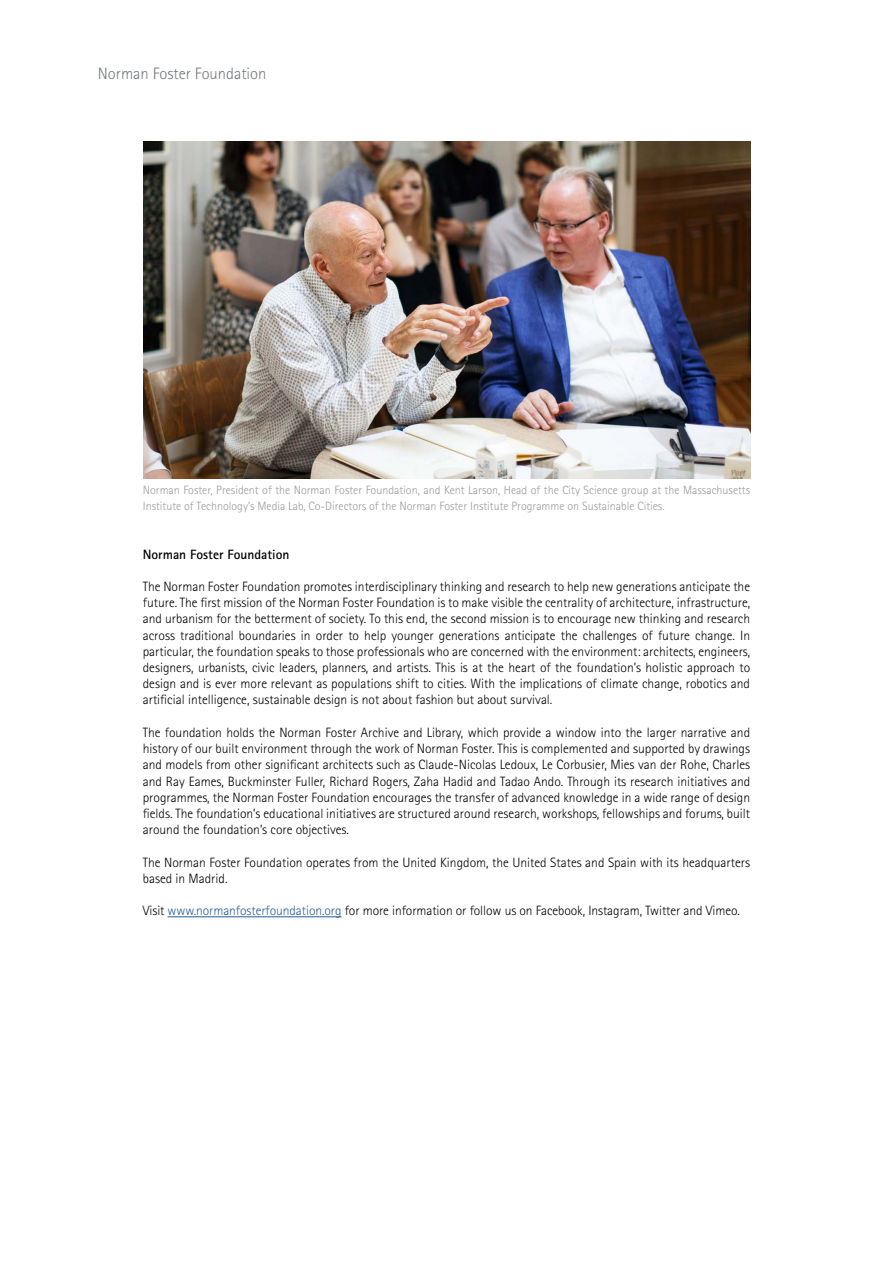
<style>
.page{position:relative;width:893px;height:1263px;background:#fff}
.page>*{position:absolute;margin:0;border:0;box-sizing:border-box;transform-origin:0 0}
.t1{font:300 16.5px "Rotis Sans Serif Std";color:#74777b}
.t2{font:300 13.5px/16.2px "Rotis Sans Serif Std";color:#000;text-align:justify}
.t3{font:700 13.5px "Rotis Sans Serif Std";color:#000}
.t4{font:300 12px/16.2px "Rotis Sans Serif Std";color:#9b9a9a}
.s1{color:#275b9b}
</style>
<div class="page">
<hr style="left:168px;top:916px;width:174px;height:1px;background:#275b9b">
<img style="left:143px;top:142px;width:607px;height:336px">
<p class="t1" style="left:98px;top:64px;width:170px">Norman Foster Foundation</p>
<p class="t4" style="left:143px;top:482px;width:609px">Norman Foster, President of the Norman Foster Foundation, and Kent Larson, Head of the City Science group at the Massachusetts<br>Institute of Technology’s Media Lab, Co-Directors of the Norman Foster Institute Programme on Sustainable Cities.</p>
<p class="t3" style="left:143px;top:545px;width:148px">Norman Foster Foundation</p>
<p class="t2" style="left:143px;top:578px;width:609px">The Norman Foster Foundation promotes interdisciplinary thinking and research to help new generations anticipate the future. The first mission of the Norman Foster Foundation is to make visible the centrality of architecture, infrastructure, and urbanism for the betterment of society. To this end, the second mission is to encourage new thinking and research across traditional boundaries in order to help younger generations anticipate the challenges of future change. In particular, the foundation speaks to those professionals who are concerned with the environment: architects, engineers, designers, urbanists, civic leaders, planners, and artists. This is at the heart of the foundation’s holistic approach to design and is ever more relevant as populations shift to cities. With the implications of climate change, robotics and artificial intelligence, sustainable design is not about fashion but about survival.</p>
<p class="t2" style="left:143px;top:724px;width:609px">The foundation holds the Norman Foster Archive and Library, which provide a window into the larger narrative and history of our built environment through the work of Norman Foster. This is complemented and supported by drawings and models from other significant architects such as Claude-Nicolas Ledoux, Le Corbusier, Mies van der Rohe, Charles and Ray Eames, Buckminster Fuller, Richard Rogers, Zaha Hadid and Tadao Ando. Through its research initiatives and programmes, the Norman Foster Foundation encourages the transfer of advanced knowledge in a wide range of design fields. The foundation’s educational initiatives are structured around research, workshops, fellowships and forums, built around the foundation’s core objectives.</p>
<p class="t2" style="left:143px;top:854px;width:609px">The Norman Foster Foundation operates from the United Kingdom, the United States and Spain with its headquarters based in Madrid.</p>
<p class="t2" style="left:143px;top:902px;width:599px">Visit <span class="s1">www.normanfosterfoundation.org</span> for more information or follow us on Facebook, Instagram, Twitter and Vimeo.</p>
</div>
